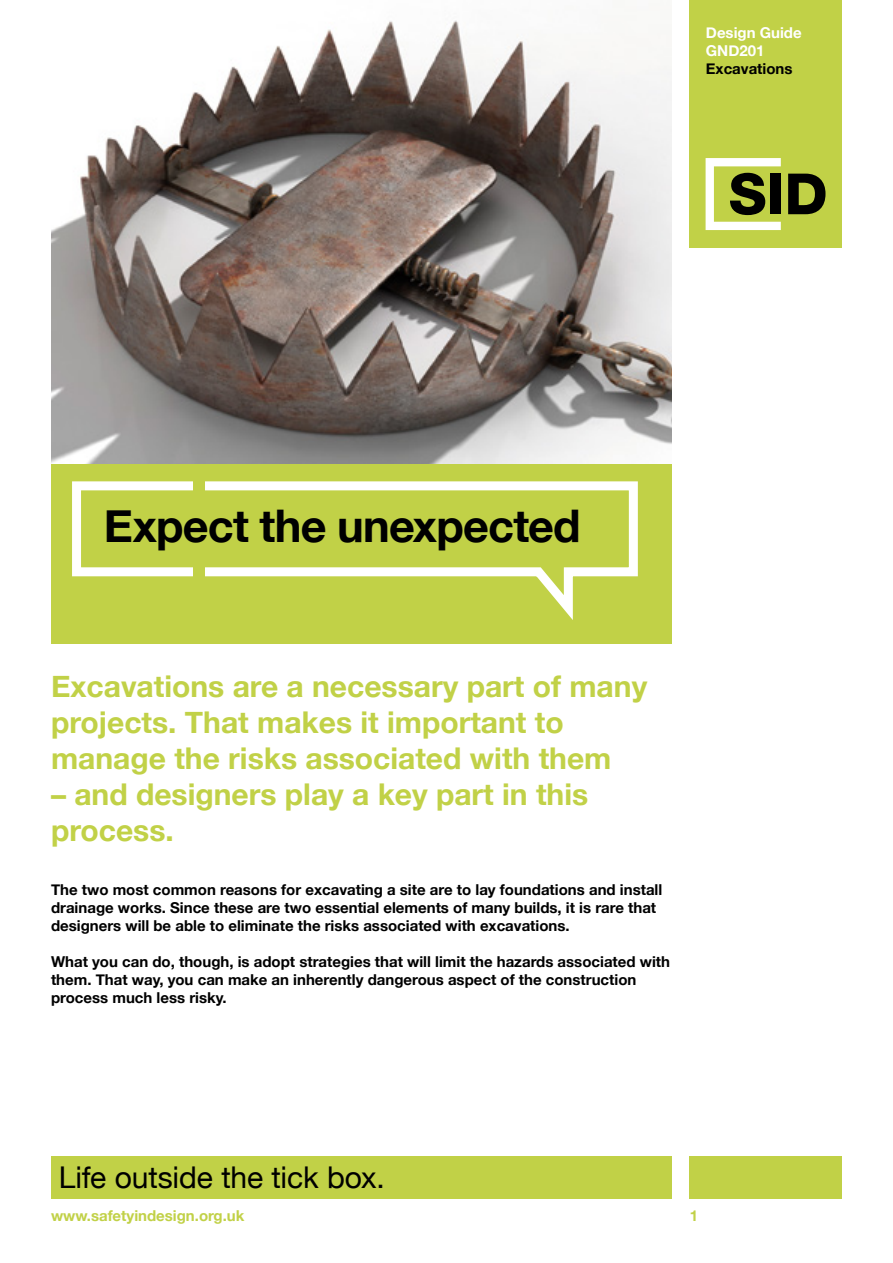
<style>
.page{position:relative;width:893px;height:1263px;background:#fff}
.page>*{position:absolute;margin:0;border:0;box-sizing:border-box;transform-origin:0 0}
.t1{font:700 45px "Helvetica Neue";letter-spacing:-.015em;color:#000}
.t2{font:700 30px/36px "Helvetica Neue";color:#c1d147}
.t3{font:30px "Helvetica Neue";letter-spacing:-.005em;color:#000}
.t4{font:700 15px/18px "Helvetica Neue";color:#000}
.t5{font:700 15px "Helvetica Neue";color:#c1d147}
.t6{font:700 15px/18px "Helvetica Neue";color:#fff}
</style>
<div class="page">
<div style="left:51px;top:463px;width:621px;height:180px;background:#c1d147"></div>
<div style="left:51px;top:1157px;width:621px;height:42px;background:#c1d147"></div>
<div style="left:690px;top:0;width:152px;height:247px;background:#c1d147"></div>
<div style="left:690px;top:1157px;width:152px;height:42px;background:#c1d147"></div>
<svg style="left:706px;top:158px;width:75px;height:72px"></svg>
<div style="left:770px;top:174px;width:11px;height:40px;background:#000"></div>
<svg style="left:788px;top:174px;width:37px;height:40px"></svg>
<svg style="left:72px;top:481px;width:566px;height:139px"></svg>
<div style="left:193px;top:481px;width:12px;height:101px;background:#c1d147"></div>
<img style="left:51px;top:20px;width:621px;height:443px">
<p class="t6" style="left:706px;top:24px;width:97px">Design Guide<br>GND201</p>
<p class="t4" style="left:706px;top:60px;width:88px">Excavations</p>
<h1 class="t1" style="left:104px;top:490px;width:478px">Expect the unexpected</h1>
<h2 class="t2" style="left:51px;top:669px;width:598px">Excavations are a necessary part of many projects. That makes it important to manage the risks associated with them</h2>
<h2 class="t2" style="left:51px;top:777px;width:539px">– and designers play a key part in this process.</h2>
<p class="t4" style="left:51px;top:881px;width:613px">The two most common reasons for excavating a site are to lay foundations and install drainage works. Since these are two essential elements of many builds, it is rare that designers will be able to eliminate the risks associated with excavations.</p>
<p class="t4" style="left:51px;top:953px;width:621px">What you can do, though, is adopt strategies that will limit the hazards associated with them. That way, you can make an inherently dangerous aspect of the construction process much less risky.</p>
<h2 class="t3" style="left:59px;top:1155px;width:327px">Life outside the tick box.</h2>
<p class="t5" style="left:51px;top:1203px;width:195px">www.safetyindesign.org.uk</p>
<p class="t5" style="left:690px;top:1203px;width:10px">1</p>
</div>
